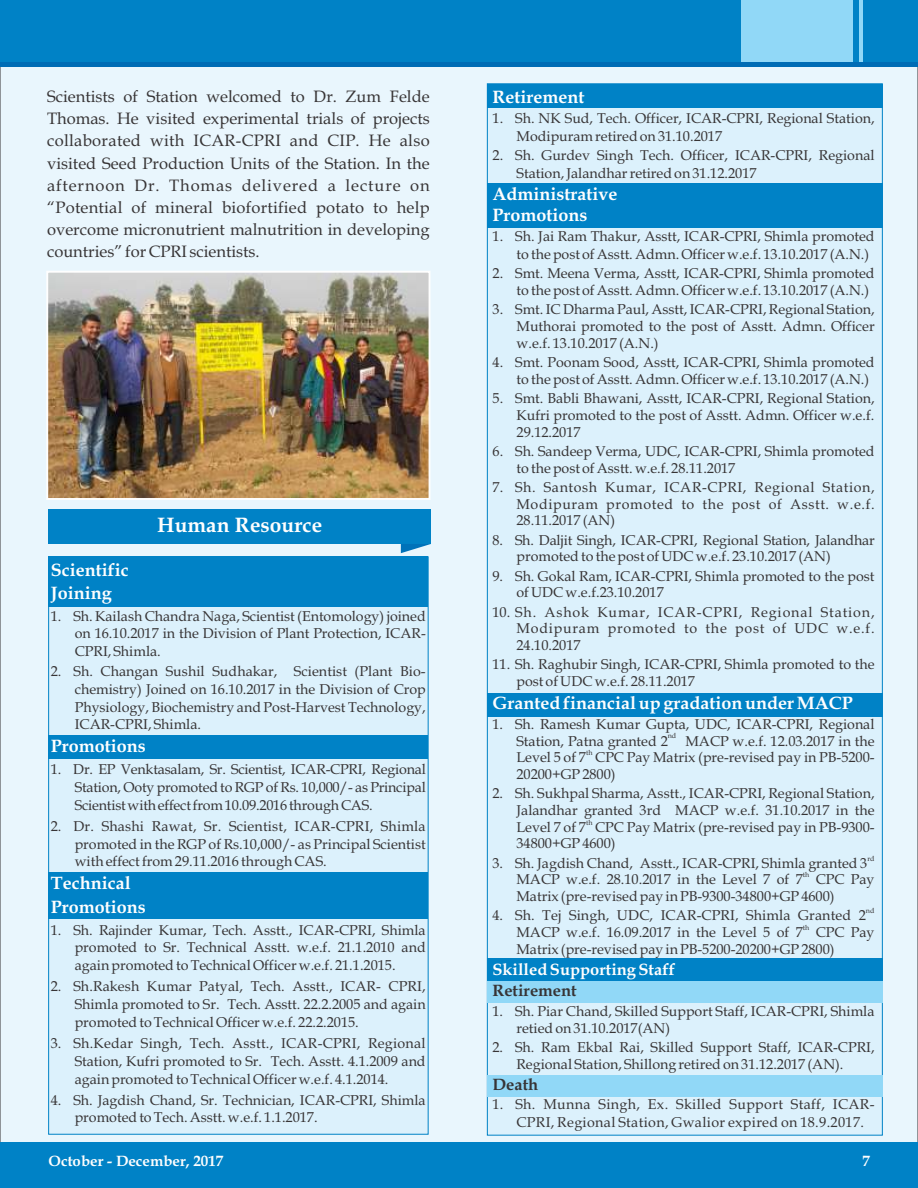
<style>
.page{position:relative;width:918px;height:1188px;background:#fff}
.page>*{position:absolute;margin:0;border:0;box-sizing:border-box;transform-origin:0 0}
.t1{font:700 21px "Book Antiqua";color:#fefefe}
.t2{font:700 18px/23.5px "Book Antiqua";color:#fefefe}
.t3{font:700 18px "Book Antiqua";color:#fff}
.t4{font:16.5px/22.2px "Book Antiqua";color:#373435;text-align:justify}
.t5{font:700 16.5px "Book Antiqua";color:#fefefe}
.t6{font:700 16.5px "Book Antiqua";color:#373435}
.t7{font:700 15px "Book Antiqua";color:#fefefe}
.t8{font:14.25px/16.6px "Book Antiqua";color:#373435}
.t9{font:14.25px/17.5px "Book Antiqua";letter-spacing:.025em;color:#373435}
.t10{font:7.2px "Book Antiqua";color:#373435}
</style>
<div class="page">
<div style="left:0;top:66px;width:918px;height:1077px;background:#e9f6fd"></div>
<div style="left:0;top:0;width:918px;height:62px;background:#0082c6"></div>
<div style="left:742px;top:0;width:176px;height:62px;background:#91d8f7"></div>
<div style="left:853px;top:0;width:6px;height:62px;background:#0082c6"></div>
<div style="left:864px;top:0;width:54px;height:62px;background:#0082c6"></div>
<hr style="left:0;top:62px;width:918px;height:4px;background:#006cb5">
<div style="left:49px;top:510px;width:382px;height:34px;background:#0082c6"></div>
<svg style="left:401px;top:544px;width:30px;height:9px"></svg>
<div style="left:48px;top:556px;width:381px;height:579px;background:#dcf1fc"></div>
<div style="left:49px;top:557px;width:379px;height:50px;background:#0082c6"></div>
<div style="left:49px;top:736px;width:379px;height:23px;background:#0082c6"></div>
<div style="left:0;top:1143px;width:918px;height:45px;background:#0082c6"></div>
<div style="left:49px;top:872px;width:379px;height:47px;background:#0082c6"></div>
<div style="left:487px;top:83px;width:396px;height:1053px;background:#dcf1fc"></div>
<div style="left:487px;top:84px;width:395px;height:23px;background:#0082c6"></div>
<div style="left:487px;top:184px;width:395px;height:44px;background:#0082c6"></div>
<div style="left:487px;top:693px;width:395px;height:24px;background:#0082c6"></div>
<div style="left:487px;top:958px;width:395px;height:24px;background:#0082c6"></div>
<img style="left:49px;top:274px;width:379px;height:223px">
<div style="left:46px;top:271px;width:385px;height:229px;border:2px solid #fefefe"></div>
<div style="left:487px;top:982px;width:395px;height:21px;background:#91d8f7"></div>
<div style="left:487px;top:1075px;width:395px;height:21px;background:#91d8f7"></div>
<p class="t4" style="left:47px;top:87px;width:384px">Scientists of Station welcomed to Dr. Zum Felde Thomas. He visited experimental trials of projects collaborated with ICAR-CPRI and CIP. He also visited Seed Production Units of the Station. In the afternoon Dr. Thomas delivered a lecture on “Potential of mineral biofortified potato to help overcome micronutrient malnutrition in developing countries” for CPRI scientists.</p>
<p class="t2" style="left:493px;top:87px;width:93px">Retirement</p>
<p class="t8" style="left:517px;top:111px;width:360px;line-height:17.5px;text-indent:-24px">1. Sh. NK Sud, Tech. Officer, ICAR-CPRI, Regional Station,<br>Modipuram retired on 31.10.2017</p>
<p class="t8" style="left:517px;top:148px;width:360px;line-height:17.5px;text-indent:-24px">2. Sh. Gurdev Singh Tech. Officer, ICAR-CPRI, Regional<br>Station, Jalandhar retired on 31.12.2017</p>
<p class="t2" style="left:493px;top:185px;width:126px;line-height:21.3px">Administrative<br>Promotions</p>
<p class="t8" style="left:517px;top:230px;width:360px;line-height:17.5px;text-indent:-24px">1. Sh. Jai Ram Thakur, Asstt, ICAR-CPRI, Shimla promoted to the post of Asstt. Admn. Officer w.e.f. 13.10.2017 (A.N.)</p>
<p class="t8" style="left:517px;top:267px;width:360px;text-indent:-24px">2. Smt. Meena Verma, Asstt, ICAR-CPRI, Shimla promoted to the post of Asstt. Admn. Officer w.e.f. 13.10.2017 (A.N.)</p>
<p class="t8" style="left:517px;top:303px;width:360px;text-align:justify;text-indent:-24px">3. Smt. IC Dharma Paul, Asstt, ICAR-CPRI, Regional Station, Muthorai promoted to the post of Asstt. Admn. Officer w.e.f. 13.10.2017 (A.N.)</p>
<p class="t8" style="left:517px;top:356px;width:360px;text-indent:-24px">4. Smt. Poonam Sood, Asstt, ICAR-CPRI, Shimla promoted to the post of Asstt. Admn. Officer w.e.f. 13.10.2017 (A.N.)</p>
<p class="t8" style="left:517px;top:392px;width:360px;text-align:justify;text-indent:-24px">5. Smt. Babli Bhawani, Asstt, ICAR-CPRI, Regional Station, Kufri promoted to the post of Asstt. Admn. Officer w.e.f.<br>29.12.2017</p>
<p class="t8" style="left:517px;top:444px;width:360px;text-indent:-24px">6. Sh. Sandeep Verma, UDC, ICAR-CPRI, Shimla promoted to the post of Asstt. w.e.f. 28.11.2017</p>
<p class="t8" style="left:517px;top:480px;width:360px;text-align:justify;text-indent:-24px">7. Sh. Santosh Kumar, ICAR-CPRI, Regional Station, Modipuram promoted to the post of Asstt. w.e.f.<br>28.11.2017 (AN)</p>
<p class="t8" style="left:517px;top:533px;width:360px;text-indent:-24px">8. Sh. Daljit Singh, ICAR-CPRI, Regional Station, Jalandhar promoted to the post of UDC w.e.f. 23.10.2017 (AN)</p>
<p class="t8" style="left:517px;top:569px;width:360px;text-indent:-24px">9. Sh. Gokal Ram, ICAR-CPRI, Shimla promoted to the post of UDC w.e.f.23.10.2017</p>
<p class="t8" style="left:517px;top:605px;width:360px;text-align:justify;text-indent:-24px">10. Sh. Ashok Kumar, ICAR-CPRI, Regional Station, Modipuram promoted to the post of UDC w.e.f.<br>24.10.2017</p>
<p class="t8" style="left:516px;top:658px;width:360px;text-indent:-24px">11. Sh. Raghubir Singh, ICAR-CPRI, Shimla promoted to the post of UDC w.e.f. 28.11.2017</p>
<p class="t2" style="left:493px;top:693px;width:362px">Granted financial up gradation under MACP</p>
<p class="t8" style="left:493px;top:717px;width:384px">1. Sh. Ramesh Kumar Gupta, UDC, ICAR-CPRI, Regional</p>
<p class="t10" style="left:668px;top:733px;width:10px">nd</p>
<p class="t8" style="left:516px;top:734px;width:360px">Station, Patna granted 2 MACP w.e.f. 12.03.2017 in the</p>
<p class="t10" style="left:586px;top:750px;width:8px">th</p>
<p class="t8" style="left:516px;top:751px;width:360px">Level 5 of 7 CPC Pay Matrix (pre-revised pay in PB-5200-<br>20200+GP 2800)</p>
<p class="t8" style="left:493px;top:787px;width:384px;text-align:right">2. Sh. Sukhpal Sharma, Asstt., ICAR-CPRI, Regional Station,<br>Jalandhar granted 3rd MACP w.e.f. 31.10.2017 in the</p>
<p class="t10" style="left:586px;top:819px;width:8px">th</p>
<p class="t8" style="left:516px;top:820px;width:360px">Level 7 of 7 CPC Pay Matrix (pre-revised pay in PB-9300-<br>34800+GP 4600)</p>
<p class="t10" style="left:867px;top:855px;width:9px">rd</p>
<p class="t8" style="left:492px;top:856px;width:376px">3. Sh. Jagdish Chand, Asstt., ICAR-CPRI, Shimla granted 3</p>
<p class="t10" style="left:803px;top:872px;width:8px">th</p>
<p class="t8" style="left:516px;top:873px;width:360px">MACP w.e.f. 28.10.2017 in the Level 7 of 7 CPC Pay<br>Matrix (pre-revised pay in PB-9300-34800+GP 4600)</p>
<p class="t10" style="left:866px;top:908px;width:10px">nd</p>
<p class="t8" style="left:492px;top:909px;width:375px">4. Sh. Tej Singh, UDC, ICAR-CPRI, Shimla Granted 2</p>
<p class="t10" style="left:803px;top:925px;width:8px">th</p>
<p class="t8" style="left:516px;top:926px;width:360px">MACP w.e.f. 16.09.2017 in the Level 5 of 7 CPC Pay<br>Matrix (pre-revised pay in PB-5200-20200+GP 2800)</p>
<p class="t5" style="left:492px;top:963px;width:184px">Skilled Supporting Staff</p>
<p class="t6" style="left:492px;top:984px;width:86px">Retirement</p>
<p class="t8" style="left:516px;top:1005px;width:360px;text-indent:-24px">1. Sh. Piar Chand, Skilled Support Staff, ICAR-CPRI, Shimla retied on 31.10.2017(AN)</p>
<p class="t8" style="left:492px;top:1041px;width:384px;text-align:center">2. Sh. Ram Ekbal Rai, Skilled Support Staff, ICAR-CPRI,<br>Regional Station, Shillong retired on 31.12.2017 (AN).</p>
<p class="t6" style="left:492px;top:1078px;width:47px">Death</p>
<p class="t9" style="left:516px;top:1098px;width:360px;text-indent:-24px">1. Sh. Munna Singh, Ex. Skilled Support Staff, ICAR-<br>CPRI, Regional Station, Gwalior expired on 18.9.2017.</p>
<h1 class="t1" style="left:157px;top:516px;width:167px">Human Resource</h1>
<p class="t2" style="left:51px;top:560px;width:79px">Scientific<br>Joining</p>
<p class="t8" style="left:75px;top:609px;width:352px;line-height:17.7px;text-align:justify;text-indent:-24px">1. Sh. Kailash Chandra Naga, Scientist (Entomology) joined on 16.10.2017 in the Division of Plant Protection, ICAR-CPRI, Shimla.</p>
<p class="t8" style="left:75px;top:664px;width:352px;line-height:17.7px;text-align:justify;text-indent:-24px">2. Sh. Changan Sushil Sudhakar, Scientist (Plant Bio&shy;chemistry) Joined on 16.10.2017 in the Division of Crop Physiology, Biochemistry and Post-Harvest Technology, ICAR-CPRI, Shimla.</p>
<p class="t3" style="left:51px;top:739px;width:97px">Promotions</p>
<p class="t8" style="left:75px;top:762px;width:353px;line-height:17.7px;text-align:justify;text-indent:-24px">1. Dr. EP Venktasalam, Sr. Scientist, ICAR-CPRI, Regional Station, Ooty promoted to RGP of Rs. 10,000/- as Principal Scientistwitheffectfrom10.09.2016throughCAS.</p>
<p class="t8" style="left:75px;top:819px;width:352px;line-height:17.7px;text-align:justify;text-indent:-24px">2. Dr. Shashi Rawat, Sr. Scientist, ICAR-CPRI, Shimla promoted in the RGP of Rs.10,000/- as Principal Scientist with effect from 29.11.2016 through CAS.</p>
<p class="t2" style="left:51px;top:873px;width:97px">Technical<br>Promotions</p>
<p class="t8" style="left:75px;top:923px;width:352px;line-height:17.7px;text-align:justify;text-indent:-24px">1. Sh. Rajinder Kumar, Tech. Asstt., ICAR-CPRI, Shimla promoted to Sr. Technical Asstt. w.e.f. 21.1.2010 and again promoted to Technical Officer w.e.f. 21.1.2015.</p>
<p class="t8" style="left:75px;top:979px;width:352px;line-height:17.7px;text-align:justify;text-indent:-24px">2. Sh.Rakesh Kumar Patyal, Tech. Asstt., ICAR- CPRI, Shimla promoted to Sr. Tech. Asstt. 22.2.2005 and again promoted to Technical Officer w.e.f. 22.2.2015.</p>
<p class="t8" style="left:75px;top:1036px;width:352px;line-height:17.7px;text-align:justify;text-indent:-24px">3. Sh.Kedar Singh, Tech. Asstt., ICAR-CPRI, Regional Station, Kufri promoted to Sr. Tech. Asstt. 4.1.2009 and again promoted to Technical Officer w.e.f. 4.1.2014.</p>
<p class="t8" style="left:75px;top:1093px;width:352px;line-height:17.7px;text-indent:-24px">4. Sh. Jagdish Chand, Sr. Technician, ICAR-CPRI, Shimla promoted to Tech. Asstt. w.e.f. 1.1.2017.</p>
<p class="t7" style="left:49px;top:1155px;width:176px">October - December, 2017</p>
<p class="t7" style="left:863px;top:1155px;width:9px">7</p>
</div>
